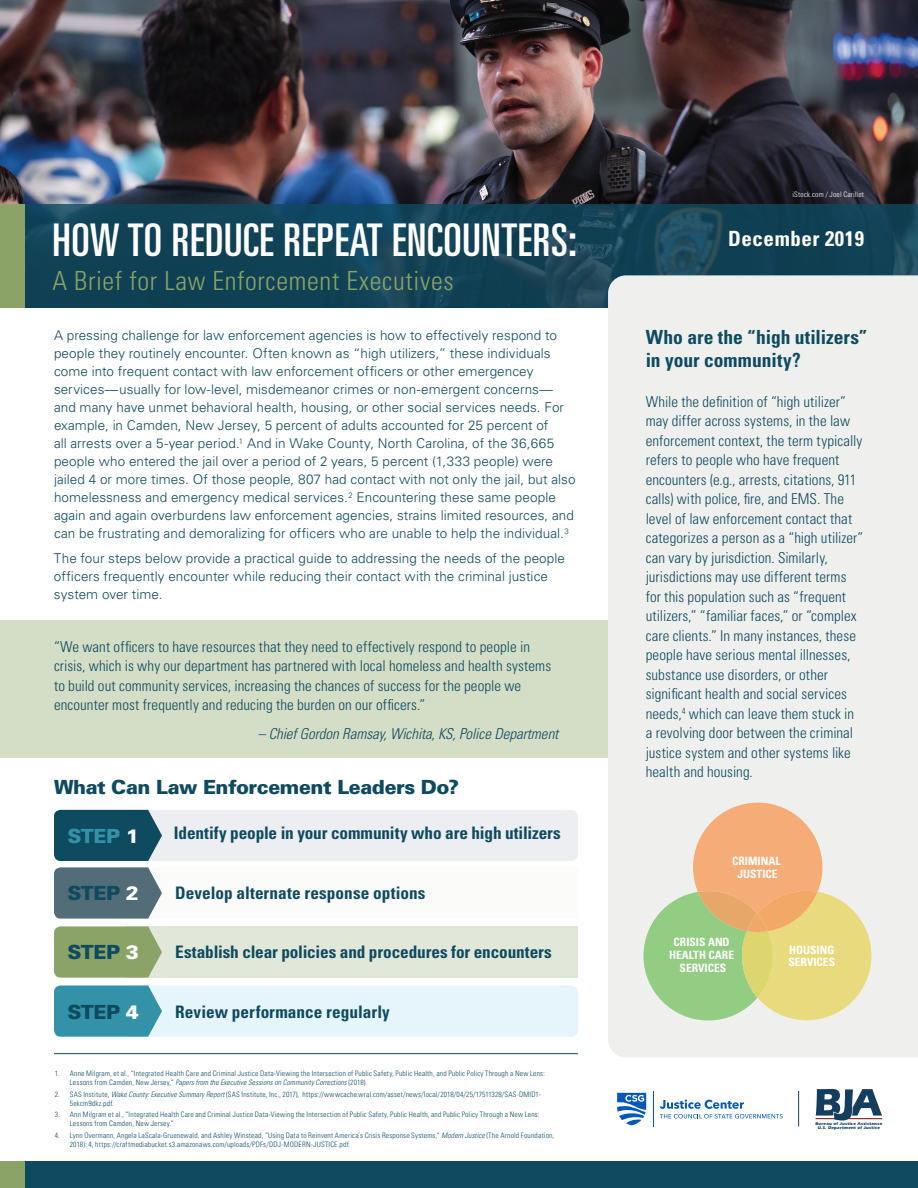
<style>
.page{position:relative;width:918px;height:1188px;background:#fff}
.page>*{position:absolute;margin:0;border:0;box-sizing:border-box;transform-origin:0 0}
.t1{font:ultra-condensed 45px "Univers";letter-spacing:.015em;color:#fff}
.t2{font:300 condensed 26.4px "Univers";letter-spacing:.025em;color:#8ba366}
.body_text{font:700 condensed 21px "Univers";letter-spacing:.025em;color:#fff}
.body_text-2{font:900 19.5px "Univers";letter-spacing:-.02em;color:#0e4a60}
.body_text-3{font:700 condensed 19.5px/22.5px "Univers";color:#0e4a60}
.body_text-4{font:900 19.5px "Univers";color:#3392a7}
.body_text-5{font:700 condensed 17.25px "Univers";color:#0e4a60}
.body_text-6{font:300 condensed 15px/19.5px "Univers";letter-spacing:.005em;color:#0e4a60}
.body_text-7{font:italic 300 condensed 15px "Univers";color:#0e4a60}
.t3{font:300 13.5px/18px "Univers";letter-spacing:.005em;color:#0e4a60}
.t4{font:700 condensed 11.4px/12.9px "Univers";color:#fff;text-align:center}
.t5{font:300 condensed 7.5px/9px "Univers";letter-spacing:.025em;color:#0e4a60}
.t6{font:300 condensed 7.5px "Univers";letter-spacing:.025em;color:#fff}
.t7{font:700 4.2px/4.2px "Eras ITC";letter-spacing:.06em;color:#153d5e;text-align:center}
.s1{color:#fff}
.s2{font-style:italic}
</style>
<div class="page">
<div style="left:126px;top:926px;width:452px;height:52px;background:#e2e8d9"></div>
<svg style="left:54px;top:926px;width:108px;height:52px;background:#92a86f"></svg>
<img style="left:0;top:0;width:918px;height:204px">
<svg style="left:25px;top:204px;width:893px;height:103px;background:#134357"></svg>
<div style="left:0;top:620px;width:915px;height:138px;background:#d4ddc6"></div>
<div style="left:0;top:1161px;width:918px;height:27px;background:#0e4a60"></div>
<div style="left:0;top:204px;width:25px;height:103px;background:#8ba366"></div>
<div style="left:0;top:1161px;width:25px;height:27px;background:#8ba366"></div>
<hr style="left:798px;top:1091px;width:1px;height:35px;background:#153d5e">
<hr style="left:54px;top:1053px;width:524px;height:1px;background:#0e4a60">
<div style="left:608px;top:275px;width:310px;height:783px;background:#eff0ed"></div>
<svg style="left:643px;top:803px;width:228px;height:217px;background:#dbd19e"></svg>
<div style="left:126px;top:810px;width:452px;height:51px;background:#eceef1;border-radius:7px"></div>
<div style="left:126px;top:867px;width:452px;height:52px;background:#fbfbfa"></div>
<div style="left:126px;top:985px;width:452px;height:52px;background:#e6f5fb;border-radius:7px"></div>
<svg style="left:54px;top:810px;width:108px;height:51px;background:#1c5569"></svg>
<svg style="left:54px;top:985px;width:108px;height:52px;background:#429aad"></svg>
<svg style="left:54px;top:867px;width:108px;height:52px;background:#5f7881"></svg>
<svg style="left:660px;top:1099px;width:123px;height:20px"></svg>
<svg style="left:617px;top:1093px;width:29px;height:32px"></svg>
<hr style="left:653px;top:1091px;width:1px;height:36px;background:#0058b8">
<svg style="left:816px;top:1089px;width:66px;height:32px"></svg>
<p class="t1" style="left:52px;top:214px;width:526px">HOW TO REDUCE REPEAT ENCOUNTERS:</p>
<p class="t2" style="left:52px;top:265px;width:403px">A Brief for Law Enforcement Executives</p>
<p class="t3" style="left:54px;top:326px;width:523px">A pressing challenge for law enforcement agencies is how to effectively respond to people they routinely encounter. Often known as “high utilizers,” these individuals come into frequent contact with law enforcement officers or other emergencey services—usually for low-level, misdemeanor crimes or non-emergent concerns— and many have unmet behavioral health, housing, or other social services needs. For example, in Camden, New Jersey, 5 percent of adults accounted for 25 percent of<br>all arrests over a 5-year period.<sup>1</sup> And in Wake County, North Carolina, of the 36,665 people who entered the jail over a period of 2 years, 5 percent (1,333 people) were jailed 4 or more times. Of those people, 807 had contact with not only the jail, but also homelessness and emergency medical services.<sup>2</sup> Encountering these same people again and again overburdens law enforcement agencies, strains limited resources, and can be frustrating and demoralizing for officers who are unable to help the individual.<sup>3</sup></p>
<p class="t3" style="left:54px;top:549px;width:513px">The four steps below provide a practical guide to addressing the needs of the people officers frequently encounter while reducing their contact with the criminal justice system over time.</p>
<p class="body_text-6" style="left:54px;top:637px;width:499px">“We want officers to have resources that they need to effectively respond to people in crisis, which is why our department has partnered with local homeless and health systems to build out community services, increasing the chances of success for the people we encounter most frequently and reducing the burden on our officers.”</p>
<p class="body_text-7" style="left:258px;top:725px;width:302px">– Chief Gordon Ramsay, Wichita, KS, Police Department</p>
<p class="body_text-2" style="left:54px;top:775px;width:406px">What Can Law Enforcement Leaders Do?</p>
<p class="body_text-4" style="left:67px;top:824px;width:73px">STEP <span class="s1">1</span></p>
<p class="body_text-5" style="left:174px;top:823px;width:389px">Identify people in your community who are high utilizers</p>
<p class="body_text-2" style="left:67px;top:881px;width:73px">STEP <span class="s1">2</span></p>
<p class="body_text-5" style="left:175px;top:883px;width:252px">Develop alternate response options</p>
<p class="body_text-2" style="left:67px;top:940px;width:73px">STEP <span class="s1">3</span></p>
<p class="body_text-5" style="left:175px;top:941px;width:378px">Establish clear policies and procedures for encounters</p>
<p class="body_text-2" style="left:67px;top:1000px;width:73px">STEP <span class="s1">4</span></p>
<p class="body_text-5" style="left:175px;top:1001px;width:216px">Review performance regularly</p>
<p class="t5" style="left:70px;top:1069px;width:477px;text-indent:-15px">1. Anne Milgram, et al., “Integrated Health Care and Criminal Justice Data-Viewing the Intersection of Public Safety, Public Health, and Public Policy Through a New Lens:<br>Lessons from Camden, New Jersey,” <span class="s2">Papers from the Executive Sessions on Community Corrections</span> (2018).</p>
<p class="t5" style="left:70px;top:1090px;width:473px;text-indent:-15px">2. SAS Institute, <span class="s2">Wake County: Executive Summary Report</span> (SAS Institute, Inc., 2017), https://wwwcache.wral.com/asset/news/local/2018/04/25/17511328/SAS-DMID1-<br>5ekcm9dkz.pdf.</p>
<p class="t5" style="left:70px;top:1110px;width:471px;text-indent:-15px">3. Ann Milgram et al., “Integrated Health Care and Criminal Justice Data-Viewing the Intersection of Public Safety, Public Health, and Public Policy Through a New Lens:<br>Lessons from Camden, New Jersey.”</p>
<p class="t5" style="left:70px;top:1131px;width:486px;text-indent:-15px">4. Lynn Overmann, Angela LaScala-Gruenewald, and Ashley Winstead, “Using Data to Reinvent America’s Crisis Response Systems,” <span class="s2">Modern Justice</span> (The Arnold Foundation,<br>2018): 4, https://craftmediabucket.s3.amazonaws.com/uploads/PDFs/DDJ-MODERN-JUSTICE.pdf.</p>
<p class="t6" style="left:793px;top:190px;width:73px">iStock.com / Joel Carillet</p>
<p class="body_text" style="left:728px;top:226px;width:137px">December 2019</p>
<p class="body_text-3" style="left:646px;top:326px;width:223px">Who are the “high utilizers” in your community?</p>
<p class="body_text-6" style="left:646px;top:391px;width:219px">While the definition of “high utilizer” may differ across systems, in the law enforcement context, the term typically refers to people who have frequent encounters (e.g., arrests, citations, 911 calls) with police, fire, and EMS. The level of law enforcement contact that categorizes a person as a “high utilizer” can vary by jurisdiction. Similarly, jurisdictions may use different terms for this population such as “frequent utilizers,” “familiar faces,” or “complex care clients.” In many instances, these people have serious mental illnesses, substance use disorders, or other significant health and social services needs,<sup>4</sup> which can leave them stuck in a revolving door between the criminal justice system and other systems like health and housing.</p>
<p class="t4" style="left:732px;top:854px;width:50px">CRIMINAL<br>JUSTICE</p>
<p class="t4" style="left:669px;top:936px;width:66px">CRISIS AND<br>HEALTH CARE<br>SERVICES</p>
<p class="t4" style="left:789px;top:943px;width:48px;text-align:left">HOUSING<br>SERVICES</p>
<p class="t7" style="left:815px;top:1122px;width:68px">Bureau of Justice Assistance<br>U.S. Department of Justice</p>
</div>
